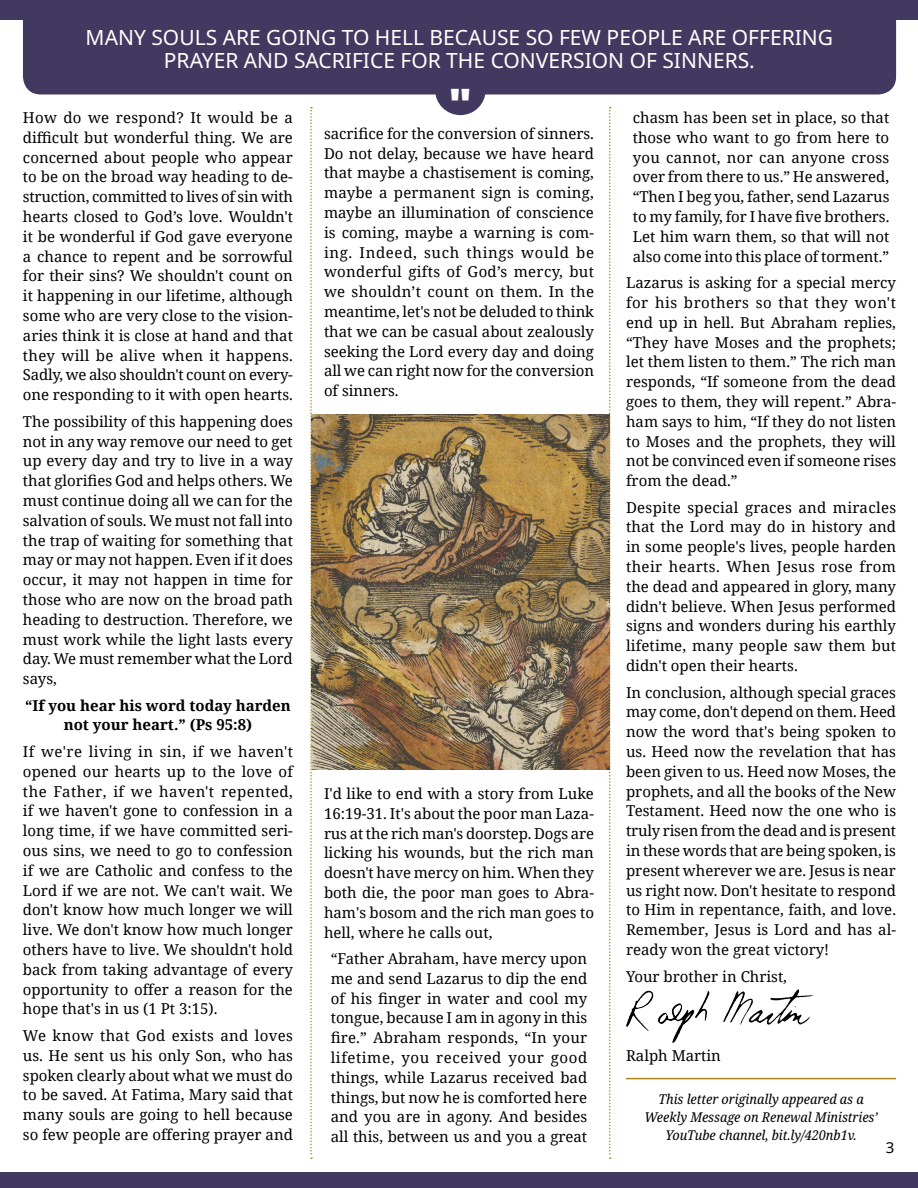
<style>
.page{position:relative;width:918px;height:1188px;background:#fff}
.page>*{position:absolute;margin:0;border:0;box-sizing:border-box;transform-origin:0 0}
.t1{font:900 45px "Noto Sans";color:#fff}
.t2{font:21px/22.5px "Noto Sans";color:#fff;text-align:center}
.t3{font:15px/19.8px "Noto Serif";color:#000;text-align:justify}
.t4{font:700 15px/19.8px "Noto Serif";color:#000;text-align:center}
.t5{font:15px "Noto Sans";color:#000}
.t6{font:italic semi-condensed 13.5px/18px "Noto Serif";color:#000;text-align:center}
</style>
<div class="page">
<div style="left:0;top:1172px;width:918px;height:16px;background:#41395f"></div>
<div style="left:0;top:0;width:918px;height:20px;background:#41395f"></div>
<svg style="left:609px;top:107px;width:2px;height:1052px"></svg>
<svg style="left:310px;top:107px;width:2px;height:1052px"></svg>
<img style="left:768px;top:989px;width:30px;height:34px">
<img style="left:312px;top:415px;width:297px;height:355px">
<div style="left:23px;top:20px;width:873px;height:75px;background:#41395f"></div>
<div style="left:435px;top:65px;width:51px;height:50px;background:#41395f;border-radius:50%"></div>
<hr style="left:626px;top:1078px;width:270px;height:1px;background:#b0851e">
<h2 class="t2" style="left:86px;top:27px;width:749px">MANY SOULS ARE GOING TO HELL BECAUSE SO FEW PEOPLE ARE OFFERING<br>PRAYER AND SACRIFICE FOR THE CONVERSION OF SINNERS.</h2>
<p class="t3" style="left:23px;top:107px;width:272px">How do we respond? It would be a difficult but wonderful thing. We are concerned about people who appear to be on the broad way heading to de&shy;struction, committed to lives of sin with hearts closed to God’s love. Wouldn't it be wonderful if God gave everyone a chance to repent and be sorrowful for their sins? We shouldn't count on it happening in our lifetime, although some who are very close to the vision&shy;aries think it is close at hand and that they will be alive when it happens.<br>Sadly, we also shouldn't count on every&shy;one responding to it with open hearts.</p>
<p class="t3" style="left:23px;top:411px;width:272px">The possibility of this happening does not in any way remove our need to get up every day and try to live in a way that glorifies God and helps others. We must continue doing all we can for the salvation of souls. We must not fall into the trap of waiting for something that may or may not happen. Even if it does occur, it may not happen in time for those who are now on the broad path heading to destruction. Therefore, we must work while the light lasts every day. We must remember what the Lord says,</p>
<p class="t4" style="left:25px;top:695px;width:267px">“If you hear his word today harden not your heart.” (Ps 95:8)</p>
<p class="t3" style="left:23px;top:741px;width:272px">If we're living in sin, if we haven't opened our hearts up to the love of the Father, if we haven't repented, if we haven't gone to confession in a long time, if we have committed seri&shy;ous sins, we need to go to confession if we are Catholic and confess to the Lord if we are not. We can't wait. We don't know how much longer we will live. We don't know how much longer others have to live. We shouldn't hold back from taking advantage of every opportunity to offer a reason for the hope that's in us (1 Pt 3:15).</p>
<p class="t3" style="left:23px;top:1025px;width:272px">We know that God exists and loves us. He sent us his only Son, who has spoken clearly about what we must do to be saved. At Fatima, Mary said that many souls are going to hell because so few people are offering prayer and</p>
<h1 class="t1" style="left:449px;top:71px;width:25px">"</h1>
<p class="t3" style="left:324px;top:123px;width:272px">sacrifice for the conversion of sinners.<br>Do not delay, because we have heard that maybe a chastisement is coming, maybe a permanent sign is coming, maybe an illumination of conscience is coming, maybe a warning is com&shy;ing. Indeed, such things would be wonderful gifts of God’s mercy, but we shouldn’t count on them. In the meantime, let's not be deluded to think that we can be casual about zealously seeking the Lord every day and doing all we can right now for the conversion of sinners.</p>
<p class="t3" style="left:324px;top:783px;width:272px">I'd like to end with a story from Luke 16:19-31. It's about the poor man Laza&shy;rus at the rich man's doorstep. Dogs are licking his wounds, but the rich man doesn't have mercy on him. When they both die, the poor man goes to Abra&shy;ham's bosom and the rich man goes to hell, where he calls out,</p>
<p class="t3" style="left:331px;top:948px;width:258px">“Father Abraham, have mercy upon me and send Lazarus to dip the end of his finger in water and cool my tongue, because I am in agony in this fire.” Abraham responds, “In your lifetime, you received your good things, while Lazarus received bad things, but now he is comforted here and you are in agony. And besides all this, between us and you a great</p>
<p class="t3" style="left:633px;top:107px;width:258px">chasm has been set in place, so that those who want to go from here to you cannot, nor can anyone cross over from there to us.” He answered, “Then I beg you, father, send Lazarus to my family, for I have five brothers.<br>Let him warn them, so that will not also come into this place of torment.”</p>
<p class="t3" style="left:626px;top:272px;width:272px">Lazarus is asking for a special mercy for his brothers so that they won't end up in hell. But Abraham replies, “They have Moses and the prophets; let them listen to them.” The rich man responds, “If someone from the dead goes to them, they will repent.” Abra&shy;ham says to him, “If they do not listen to Moses and the prophets, they will not be convinced even if someone rises from the dead.”</p>
<p class="t3" style="left:626px;top:497px;width:272px">Despite special graces and miracles that the Lord may do in history and in some people's lives, people harden their hearts. When Jesus rose from the dead and appeared in glory, many didn't believe. When Jesus performed signs and wonders during his earthly lifetime, many people saw them but didn't open their hearts.</p>
<p class="t3" style="left:626px;top:682px;width:272px">In conclusion, although special graces may come, don't depend on them. Heed now the word that's being spoken to us. Heed now the revelation that has been given to us. Heed now Moses, the prophets, and all the books of the New Testament. Heed now the one who is truly risen from the dead and is present in these words that are being spoken, is present wherever we are. Jesus is near us right now. Don't hesitate to respond to Him in repentance, faith, and love.<br>Remember, Jesus is Lord and has al&shy;ready won the great victory!</p>
<p class="t3" style="left:626px;top:966px;width:162px">Your brother in Christ,</p>
<p class="t3" style="left:626px;top:1045px;width:96px">Ralph Martin</p>
<p class="t6" style="left:645px;top:1091px;width:234px">This letter originally appeared as a<br>Weekly Message on Renewal Ministries’<br>YouTube channel, bit.ly/420nb1v.</p>
<p class="t5" style="left:886px;top:1137px;width:10px">3</p>
</div>
